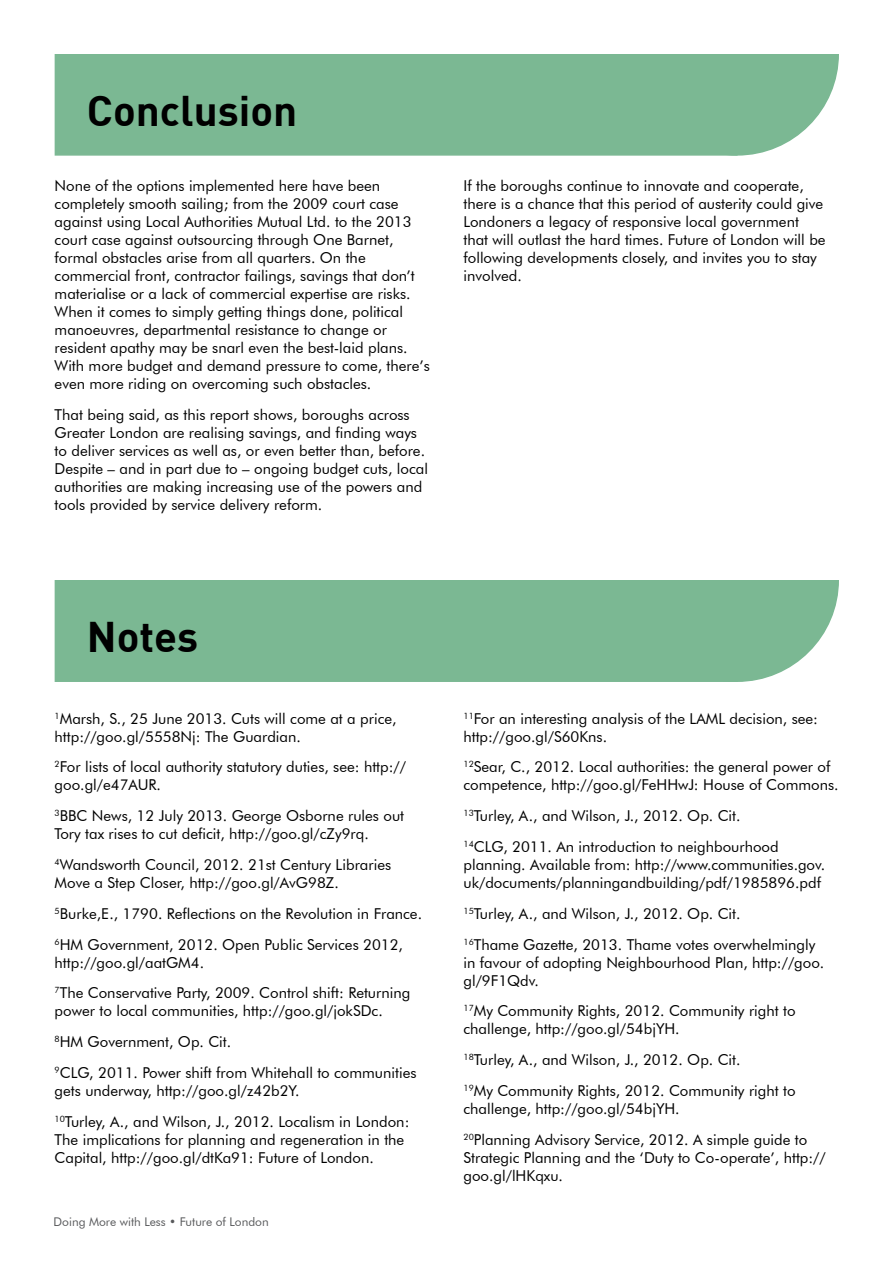
<style>
.page{position:relative;width:893px;height:1263px;background:#fff}
.page>*{position:absolute;margin:0;border:0;box-sizing:border-box;transform-origin:0 0}
.t1{font:700 42px "DIN";color:#000}
.t2{font:15px/18px "Futura BT";color:#000}
.t3{font:12px "Futura BT";color:#58595b}
</style>
<div class="page">
<div style="left:55px;top:54px;width:683px;height:102px;background:#7bb893;border:2px solid #7bb893"></div>
<svg style="left:635px;top:54px;width:204px;height:102px"></svg>
<div style="left:55px;top:580px;width:683px;height:102px;background:#7bb893"></div>
<div style="left:636px;top:479px;width:202px;height:202px;background:#7bb893;border-radius:50%"></div>
<div style="left:42px;top:434px;width:830px;height:146px;background:#fff"></div>
<h1 class="t1" style="left:87px;top:83px;width:212px">Conclusion</h1>
<p class="t2" style="left:55px;top:177px;width:377px">None of the options implemented here have been completely smooth sailing; from the 2009 court case against using Local Authorities Mutual Ltd. to the 2013 court case against outsourcing through One Barnet, formal obstacles arise from all quarters. On the commercial front, contractor failings, savings that don’t materialise or a lack of commercial expertise are risks.<br>When it comes to simply getting things done, political manoeuvres, departmental resistance to change or resident apathy may be snarl even the best-laid plans.<br>With more budget and demand pressure to come, there’s even more riding on overcoming such obstacles.</p>
<p class="t2" style="left:55px;top:406px;width:375px">That being said, as this report shows, boroughs across Greater London are realising savings, and finding ways to deliver services as well as, or even better than, before.<br>Despite – and in part due to – ongoing budget cuts, local authorities are making increasing use of the powers and tools provided by service delivery reform.</p>
<p class="t2" style="left:463px;top:177px;width:364px">If the boroughs continue to innovate and cooperate, there is a chance that this period of austerity could give Londoners a legacy of responsive local government that will outlast the hard times. Future of London will be following developments closely, and invites you to stay involved.</p>
<h1 class="t1" style="left:87px;top:610px;width:113px">Notes</h1>
<p class="t2" style="left:55px;top:709px;width:343px"><sup>1</sup>Marsh, S., 25 June 2013. Cuts will come at a price, http://goo.gl/5558Nj: The Guardian.</p>
<p class="t2" style="left:55px;top:758px;width:353px"><sup>2</sup>For lists of local authority statutory duties, see: http:// goo.gl/e47AUR.</p>
<p class="t2" style="left:55px;top:807px;width:351px"><sup>3</sup>BBC News, 12 July 2013. George Osborne rules out<br>Tory tax rises to cut deficit, http://goo.gl/cZy9rq.</p>
<p class="t2" style="left:55px;top:855px;width:338px"><sup>4</sup>Wandsworth Council, 2012. 21st Century Libraries<br>Move a Step Closer, http://goo.gl/AvG98Z.</p>
<p class="t2" style="left:55px;top:898px;width:369px;line-height:30.8px"><sup>5</sup>Burke,E., 1790. Reflections on the Revolution in France.<br><sup>6</sup>HM Government, 2012. Open Public Services 2012,</p>
<p class="t2" style="left:55px;top:947px;width:357px;line-height:30.8px">http://goo.gl/aatGM4.<br><sup>7</sup>The Conservative Party, 2009. Control shift: Returning</p>
<p class="t2" style="left:55px;top:995px;width:363px;line-height:30.8px">power to local communities, http://goo.gl/jokSDc.<br><sup>8</sup>HM Government, Op. Cit.<br><sup>9</sup>CLG, 2011. Power shift from Whitehall to communities</p>
<p class="t2" style="left:55px;top:1075px;width:356px;line-height:30.8px">gets underway, http://goo.gl/z42b2Y.<br><sup>10</sup>Turley, A., and Wilson, J., 2012. Localism in London:</p>
<p class="t2" style="left:55px;top:1130px;width:351px">The implications for planning and regeneration in the<br>Capital, http://goo.gl/dtKa91: Future of London.</p>
<p class="t3" style="left:54px;top:1215px;width:217px">Doing More with Less • Future of London</p>
<p class="t2" style="left:463px;top:709px;width:356px"><sup>11</sup>For an interesting analysis of the LAML decision, see: http://goo.gl/S60Kns.</p>
<p class="t2" style="left:463px;top:758px;width:377px"><sup>12</sup>Sear, C., 2012. Local authorities: the general power of competence, http://goo.gl/FeHHwJ: House of Commons.</p>
<p class="t2" style="left:463px;top:800px;width:317px;line-height:30.8px"><sup>13</sup>Turley, A., and Wilson, J., 2012. Op. Cit.<br><sup>14</sup>CLG, 2011. An introduction to neighbourhood</p>
<p class="t2" style="left:463px;top:855px;width:363px">planning. Available from: http://www.communities.gov. uk/documents/planningandbuilding/pdf/1985896.pdf</p>
<p class="t2" style="left:463px;top:898px;width:353px;line-height:30.8px"><sup>15</sup>Turley, A., and Wilson, J., 2012. Op. Cit.<br><sup>16</sup>Thame Gazette, 2013. Thame votes overwhelmingly</p>
<p class="t2" style="left:463px;top:953px;width:362px">in favour of adopting Neighbourhood Plan, http://goo. gl/9F1Qdv.</p>
<p class="t2" style="left:463px;top:1002px;width:334px"><sup>17</sup>My Community Rights, 2012. Community right to challenge, http://goo.gl/54bjYH.</p>
<p class="t2" style="left:463px;top:1044px;width:334px;line-height:30.8px"><sup>18</sup>Turley, A., and Wilson, J., 2012. Op. Cit.<br><sup>19</sup>My Community Rights, 2012. Community right to</p>
<p class="t2" style="left:463px;top:1093px;width:345px;line-height:30.8px">challenge, http://goo.gl/54bjYH.<br><sup>20</sup>Planning Advisory Service, 2012. A simple guide to</p>
<p class="t2" style="left:463px;top:1148px;width:364px">Strategic Planning and the ‘Duty to Co-operate’, http:// goo.gl/lHKqxu.</p>
</div>
